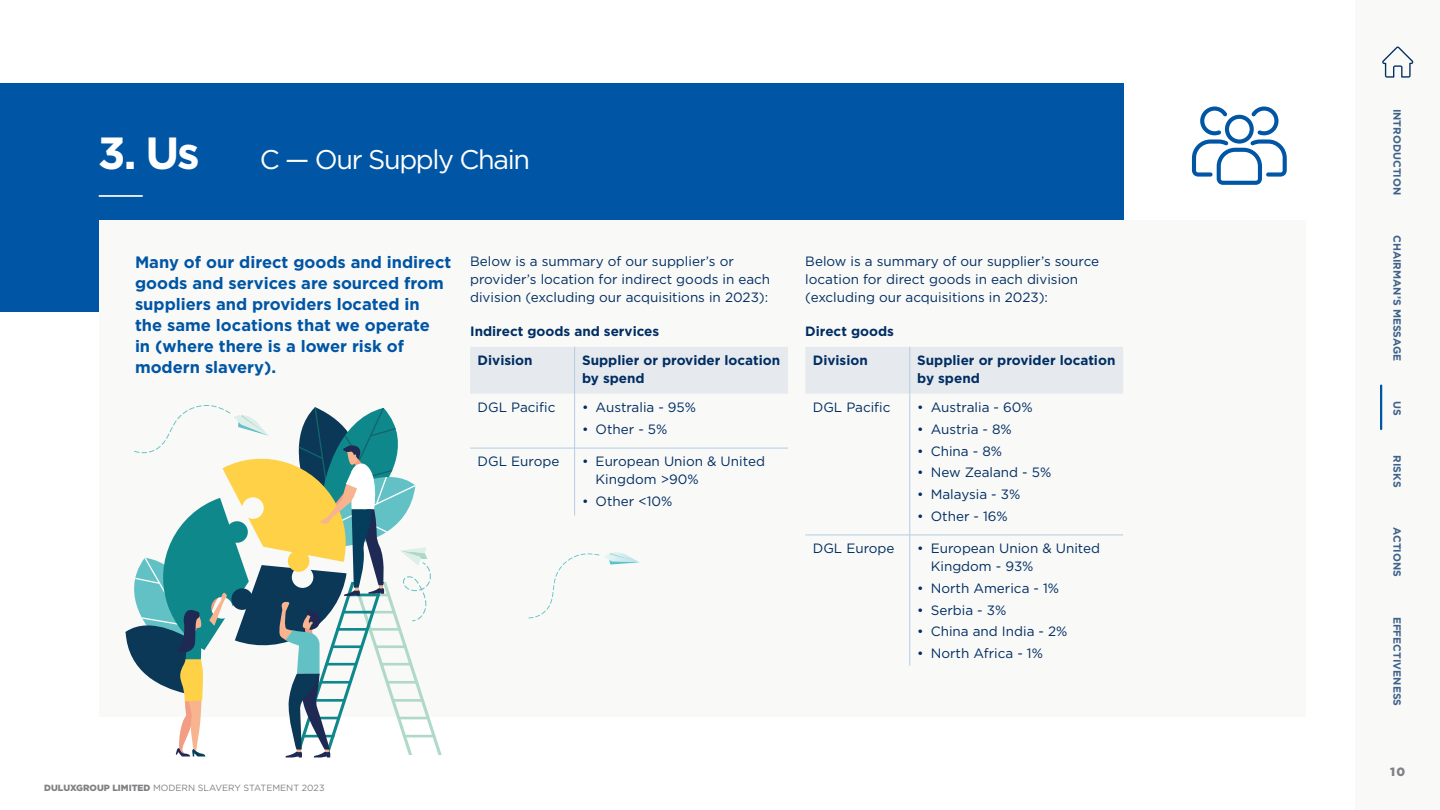
<style>
.page{position:relative;width:1440px;height:810px;background:#fff}
.page>*{position:absolute;margin:0;border:0;box-sizing:border-box;transform-origin:0 0}
.Heading{font:700 45px "Gotham";color:#fff}
.Heading-2{font:27px "Gotham";letter-spacing:-.05em;color:#fff}
.t1{font:700 16.5px/21px "Gotham";color:#0055a4}
.t2{font:13.5px/18px "Gotham";color:#002d62}
.t3{font:700 13.5px/18px "Gotham";color:#002d62}
.t4{font:900 12px "Gotham";color:#807f83}
.t5{font:700 10.5px "Gotham";color:#406289}
.t6{font:9px "Gotham";color:#807f83}
.s1{font-weight:900}
</style>
<div class="page">
<div style="left:0;top:84px;width:1123px;height:228px;background:#0055a4"></div>
<div style="left:99px;top:220px;width:1207px;height:497px;background:#f9f9f8"></div>
<div style="left:470px;top:347px;width:318px;height:47px;background:#e6eaef"></div>
<hr style="left:470px;top:448px;width:105px;height:1px;background:#b3cce4">
<hr style="left:575px;top:448px;width:213px;height:1px;background:#b3cce4">
<hr style="left:574px;top:347px;width:1px;height:47px;background:#b3cce4">
<hr style="left:574px;top:394px;width:1px;height:54px;background:#b3cce4">
<hr style="left:574px;top:448px;width:1px;height:67px;background:#b3cce4">
<div style="left:805px;top:347px;width:318px;height:47px;background:#e6eaef"></div>
<hr style="left:805px;top:535px;width:105px;height:1px;background:#b3cce4">
<hr style="left:910px;top:535px;width:213px;height:1px;background:#b3cce4">
<hr style="left:910px;top:347px;width:1px;height:47px;background:#b3cce4">
<hr style="left:910px;top:394px;width:1px;height:141px;background:#b3cce4">
<hr style="left:910px;top:535px;width:1px;height:131px;background:#b3cce4">
<svg style="left:125px;top:405px;width:317px;height:353px"></svg>
<svg style="left:1192px;top:106px;width:95px;height:79px"></svg>
<svg style="left:528px;top:552px;width:112px;height:66px"></svg>
<hr style="left:99px;top:195px;width:44px;height:2px;background:#fff">
<div style="left:1356px;top:0;width:84px;height:810px;background:#f9f9f8"></div>
<svg style="left:1382px;top:46px;width:31px;height:32px"></svg>
<hr style="left:1380px;top:386px;width:2px;height:43px;background:#0055a4">
<p class="Heading" style="left:98px;top:123px;width:103px">3. Us</p>
<p class="Heading-2" style="left:260px;top:142px;width:272px">C — Our Supply Chain</p>
<p class="t1" style="left:135px;top:252px;width:318px">Many of our direct goods and indirect goods and services are sourced from suppliers and providers located in<br>the same locations that we operate<br>in (where there is a lower risk of modern slavery).</p>
<p class="t2" style="left:470px;top:252px;width:302px">Below is a summary of our supplier’s or provider’s location for indirect goods in each division (excluding our acquisitions in 2023):</p>
<p class="t2" style="left:805px;top:252px;width:295px">Below is a summary of our supplier’s source location for direct goods in each division (excluding our acquisitions in 2023):</p>
<p class="t3" style="left:470px;top:322px;width:191px">Indirect goods and services</p>
<p class="t3" style="left:478px;top:351px;width:57px">Division</p>
<p class="t3" style="left:582px;top:351px;width:200px">Supplier or provider location by spend</p>
<p class="t2" style="left:478px;top:398px;width:79px">DGL Pacific</p>
<p class="t2" style="left:582px;top:398px;width:116px">• Australia - 95%</p>
<p class="t2" style="left:582px;top:420px;width:87px">• Other - 5%</p>
<p class="t2" style="left:478px;top:452px;width:83px">DGL Europe</p>
<p class="t2" style="left:596px;top:452px;width:171px;text-indent:-14px">• European Union &amp; United<br>Kingdom &gt;90%</p>
<p class="t2" style="left:582px;top:492px;width:92px">• Other &lt;10%</p>
<p class="t3" style="left:805px;top:322px;width:90px">Direct goods</p>
<p class="t3" style="left:813px;top:351px;width:57px">Division</p>
<p class="t3" style="left:917px;top:351px;width:200px">Supplier or provider location by spend</p>
<p class="t2" style="left:813px;top:398px;width:79px">DGL Pacific</p>
<p class="t2" style="left:917px;top:398px;width:117px">• Australia - 60%</p>
<p class="t2" style="left:917px;top:420px;width:96px">• Austria - 8%</p>
<p class="t2" style="left:917px;top:441px;width:86px">• China - 8%</p>
<p class="t2" style="left:917px;top:463px;width:136px">• New Zealand - 5%</p>
<p class="t2" style="left:917px;top:485px;width:105px">• Malaysia - 3%</p>
<p class="t2" style="left:917px;top:507px;width:92px">• Other - 16%</p>
<p class="t2" style="left:813px;top:539px;width:83px">DGL Europe</p>
<p class="t2" style="left:931px;top:539px;width:171px;text-indent:-14px">• European Union &amp; United<br>Kingdom - 93%</p>
<p class="t2" style="left:917px;top:579px;width:143px">• North America - 1%</p>
<p class="t2" style="left:917px;top:601px;width:91px">• Serbia - 3%</p>
<p class="t2" style="left:917px;top:622px;width:152px">• China and India - 2%</p>
<p class="t2" style="left:917px;top:644px;width:127px">• North Africa - 1%</p>
<p class="t6" style="left:44px;top:782px;width:282px"><span class="s1">DULUXGROUP LIMITED</span> MODERN SLAVERY STATEMENT 2023</p>
<p class="t5" style="left:1404px;top:109px;width:88px;rotate:90deg">INTRODUCTION</p>
<p class="t5" style="left:1404px;top:235px;width:128px;rotate:90deg">CHAIRMAN’S MESSAGE</p>
<p class="t5" style="left:1404px;top:401px;width:16px;rotate:90deg">US</p>
<p class="t5" style="left:1404px;top:455px;width:34px;rotate:90deg">RISKS</p>
<p class="t5" style="left:1404px;top:527px;width:51px;rotate:90deg">ACTIONS</p>
<p class="t5" style="left:1404px;top:616px;width:91px;rotate:90deg">EFFECTIVENESS</p>
<p class="t4" style="left:1390px;top:764px;width:17px">10</p>
</div>
